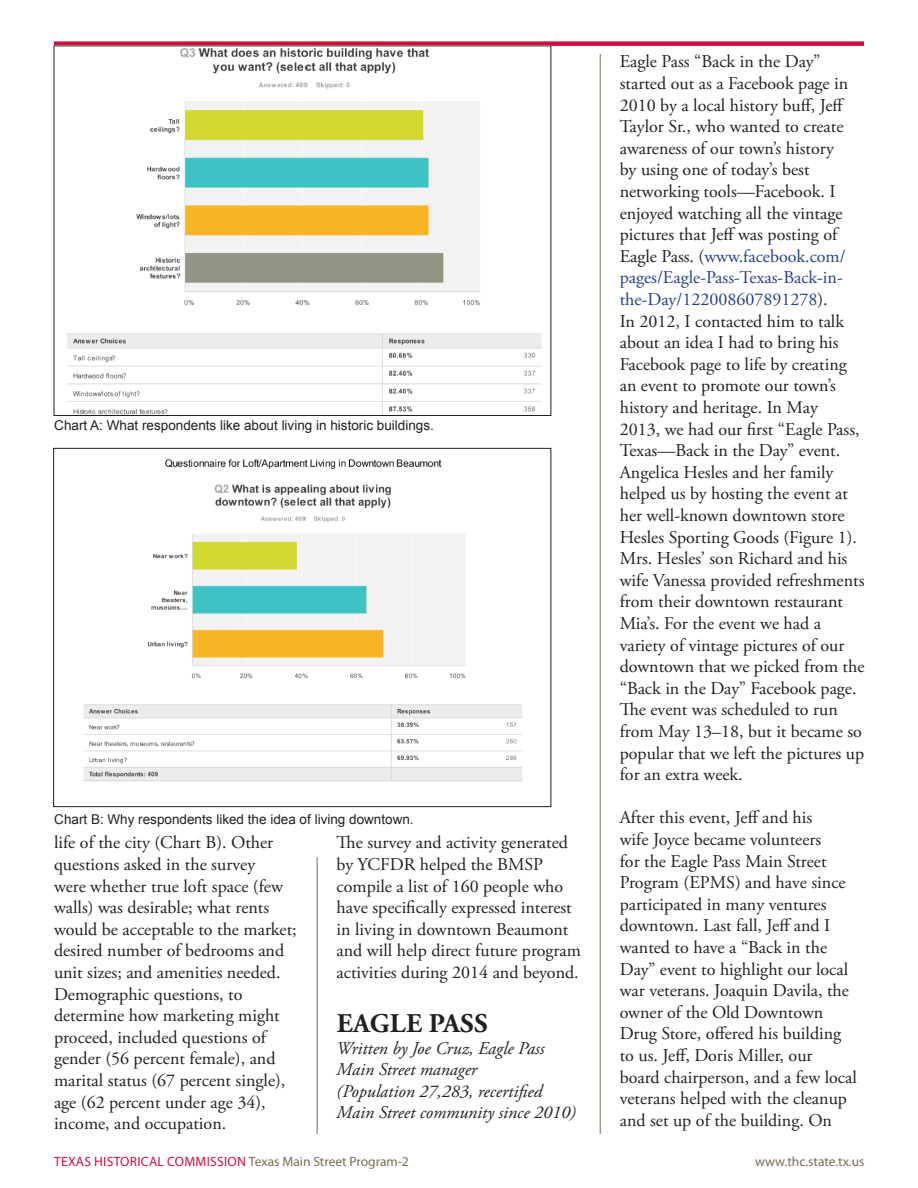
<style>
.page{position:relative;width:918px;height:1188px;background:#fff}
.page>*{position:absolute;margin:0;border:0;box-sizing:border-box;transform-origin:0 0}
.t1{font:700 27px "Adobe Garamond Pro";letter-spacing:.015em;color:#231f20}
.t2{font:18px/21.6px "Adobe Garamond Pro";color:#231f20}
.t3{font:italic 18px/21.6px "Adobe Garamond Pro";color:#231f20}
.t4{font:13.5px "Arial";color:#231f20}
.t5{font:13.5px "Myriad Pro";letter-spacing:.01em;color:#d10e40}
.t6{font:13.5px "Myriad Pro";color:#7c6954}
.s1{color:#253f8e}
.s2{color:#7c6954}
</style>
<div class="page">
<hr style="left:317px;top:857px;width:1px;height:277px;background:#7c6954">
<hr style="left:600px;top:54px;width:1px;height:1080px;background:#7c6954">
<div style="left:54px;top:41px;width:810px;height:5px;background:#d10e40"></div>
<img style="left:67px;top:48px;width:475px;height:366px">
<img style="left:83px;top:459px;width:440px;height:323px">
<p class="t4" style="left:54px;top:417px;width:381px">Chart A: What respondents like about living in historic buildings.</p>
<p class="t4" style="left:54px;top:810px;width:361px">Chart B: Why respondents liked the idea of living downtown.</p>
<p class="t2" style="left:54px;top:833px;width:244px">life of the city (Chart B). Other questions asked in the survey<br>were whether true loft space (few walls) was desirable; what rents would be acceptable to the market; desired number of bedrooms and unit sizes; and amenities needed.<br>Demographic questions, to determine how marketing might proceed, included questions of gender (56 percent female), and marital status (67 percent single), age (62 percent under age 34), income, and occupation.</p>
<p class="t2" style="left:337px;top:833px;width:246px">The survey and activity generated by YCFDR helped the BMSP compile a list of 160 people who have specifically expressed interest in living in downtown Beaumont and will help direct future program activities during 2014 and beyond.</p>
<p class="t1" style="left:337px;top:1008px;width:153px">EAGLE PASS</p>
<p class="t3" style="left:337px;top:1038px;width:209px">Written by Joe Cruz, Eagle Pass<br>Main Street manager</p>
<p class="t3" style="left:337px;top:1081px;width:241px">(Population 27,283, recertified<br>Main Street community since 2010)</p>
<p class="t2" style="left:620px;top:52px;width:246px">Eagle Pass “Back in the Day” started out as a Facebook page in<br>2010 by a local history buff, Jeff<br>Taylor Sr., who wanted to create awareness of our town’s history<br>by using one of today’s best networking tools—Facebook. I enjoyed watching all the vintage pictures that Jeff was posting of<br>Eagle Pass. (<span class="s1">www.facebook.com/ pages/Eagle-Pass-Texas-Back-in&shy;the-Day/122008607891278</span>).<br>In 2012, I contacted him to talk about an idea I had to bring his<br>Facebook page to life by creating an event to promote our town’s history and heritage. In May<br>2013, we had our first “Eagle Pass,<br>Texas—Back in the Day” event.<br>Angelica Hesles and her family helped us by hosting the event at her well-known downtown store<br>Hesles Sporting Goods (Figure 1).<br>Mrs. Hesles’ son Richard and his wife Vanessa provided refreshments from their downtown restaurant<br>Mia’s. For the event we had a variety of vintage pictures of our downtown that we picked from the “Back in the Day” Facebook page.<br>The event was scheduled to run from May 13–18, but it became so popular that we left the pictures up for an extra week.</p>
<p class="t2" style="left:620px;top:808px;width:239px">After this event, Jeff and his<br>wife Joyce became volunteers<br>for the Eagle Pass Main Street<br>Program (EPMS) and have since participated in many ventures downtown. Last fall, Jeff and I wanted to have a “Back in the<br>Day” event to highlight our local war veterans. Joaquin Davila, the owner of the Old Downtown<br>Drug Store, offered his building to us. Jeff, Doris Miller, our board chairperson, and a few local veterans helped with the cleanup and set up of the building. On</p>
<p class="t5" style="left:54px;top:1153px;width:356px">TEXAS HISTORICAL COMMISSION <span class="s2">Texas Main Street Program-2</span></p>
<p class="t6" style="left:755px;top:1153px;width:111px">www.thc.state.tx.us</p>
</div>
